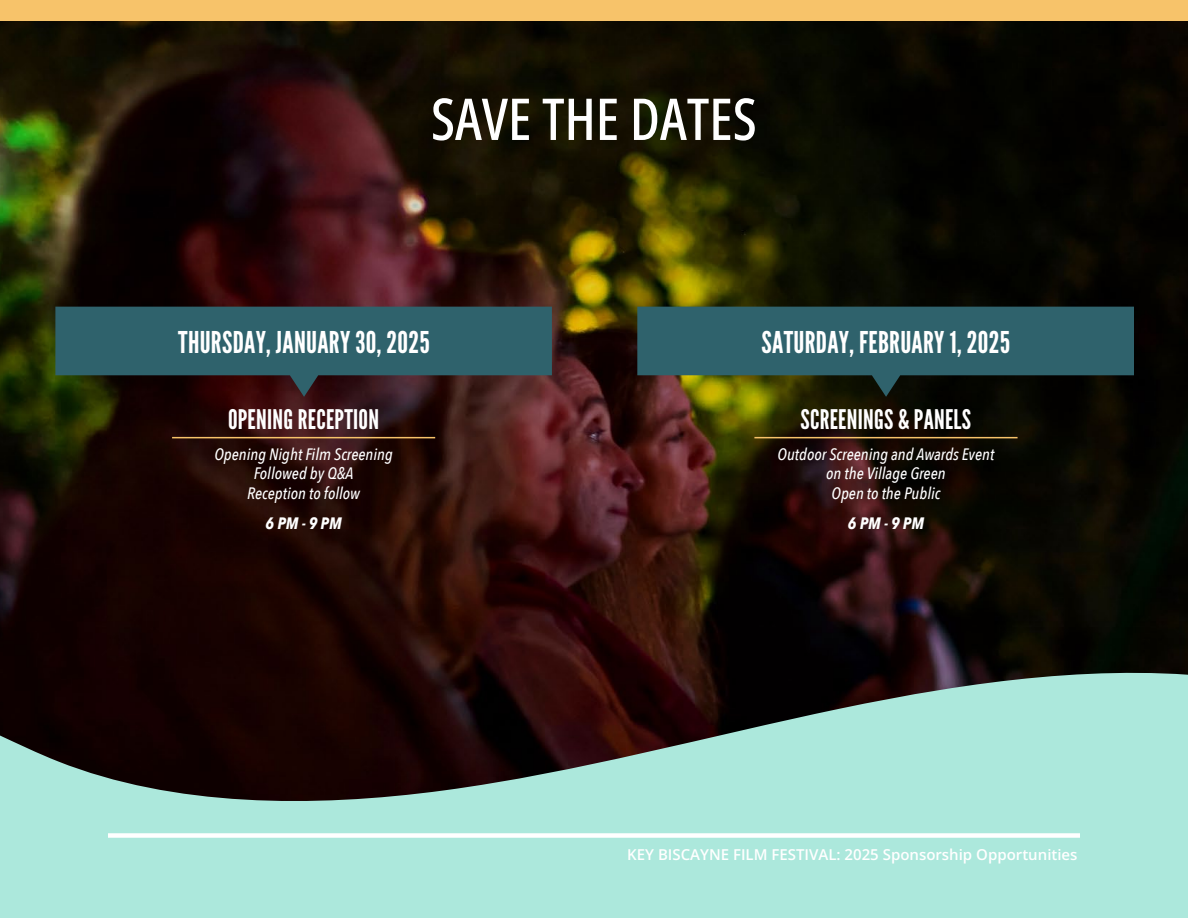
<style>
.page{position:relative;width:1188px;height:918px;background:#fff}
.page>*{position:absolute;margin:0;border:0;box-sizing:border-box;transform-origin:0 0}
.t1{font:500 57.75px "Open Sans Condensed";color:#fff}
.t2{font:30px "League Gothic";letter-spacing:.01em;color:#fff}
.t3{font:27px "League Gothic";letter-spacing:.01em;color:#fff}
.t4{font:italic 500 16.5px/19.5px "Avenir Next Condensed";color:#fff;text-align:center}
.t5{font:italic 700 16.5px "Avenir Next Condensed";color:#fff}
.t6{font:600 15px "Open Sans";color:#fff}
</style>
<div class="page">
<img style="left:0;top:21px;width:1188px;height:641px">
<div style="left:0;top:0;width:1188px;height:21px;background:#f7c36a"></div>
<svg style="left:55px;top:307px;width:497px;height:90px;background:#2f5056"></svg>
<hr style="left:172px;top:437px;width:263px;height:1px;background:#f7c36a">
<svg style="left:637px;top:307px;width:497px;height:90px;background:#2e5453"></svg>
<hr style="left:754px;top:437px;width:264px;height:1px;background:#f7c36a">
<svg style="left:0;top:662px;width:1188px;height:256px;background:#7b9d95"></svg>
<div style="left:108px;top:833px;width:972px;height:5px;background:#fff"></div>
<h1 class="t1" style="left:431px;top:79px;width:327px">SAVE THE DATES</h1>
<h2 class="t2" style="left:178px;top:325px;width:253px">THURSDAY, JANUARY 30, 2025</h2>
<h2 class="t2" style="left:762px;top:325px;width:250px">SATURDAY, FEBRUARY 1, 2025</h2>
<h3 class="t3" style="left:228px;top:403px;width:152px">OPENING RECEPTION</h3>
<h3 class="t3" style="left:801px;top:403px;width:172px">SCREENINGS &amp; PANELS</h3>
<p class="t4" style="left:214px;top:444px;width:180px">Opening Night Film Screening<br>Followed by Q&amp;A<br>Reception to follow</p>
<p class="t5" style="left:266px;top:513px;width:78px">6 PM - 9 PM</p>
<p class="t4" style="left:778px;top:444px;width:218px">Outdoor Screening and Awards Event on the Village Green<br>Open to the Public</p>
<p class="t5" style="left:848px;top:513px;width:78px">6 PM - 9 PM</p>
<p class="t6" style="left:627px;top:845px;width:452px">KEY BISCAYNE FILM FESTIVAL: 2025 Sponsorship Opportunities</p>
</div>
